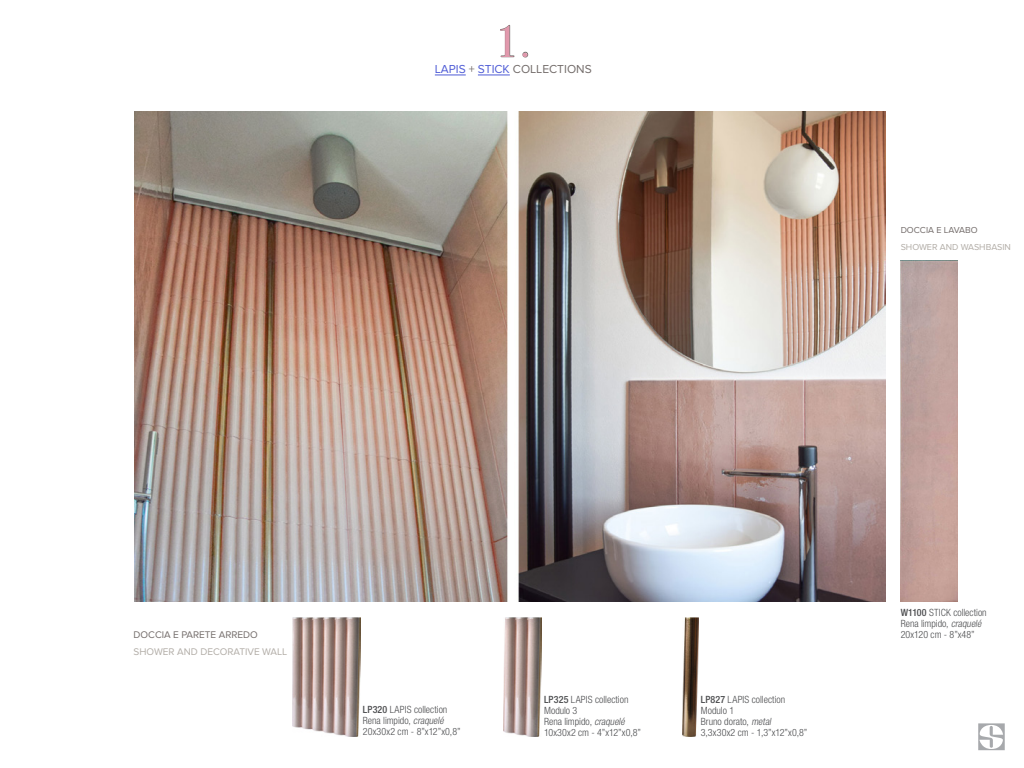
<style>
.page{position:relative;width:1024px;height:768px;background:#fff}
.page>*{position:absolute;margin:0;border:0;box-sizing:border-box;transform-origin:0 0}
.t1{font:44px "Bodoni Svty Two ITCTT";color:#e198ac}
.t2{font:12px "Proxima Nova";color:#736c6a}
.t3{font:300 condensed 10px/11px "Helvetica Neue";letter-spacing:.005em;color:#4c4d4f}
.t4{font:10px "Proxima Nova";color:#b2ada7}
.t5{font:10px "Proxima Nova";color:#736c6a}
.t6{font:9px "Proxima Nova";color:#b2ada7}
.t7{font:9px "Proxima Nova";color:#736c6a}
.s1{color:#4f5cd6}
.s2{font-weight:500}
.s3{font-style:italic}
</style>
<div class="page">
<img style="left:134px;top:112px;width:752px;height:489px">
<hr style="left:435px;top:75px;width:31px;height:1px;background:#4f5cd6">
<hr style="left:478px;top:75px;width:32px;height:1px;background:#4f5cd6">
<svg style="left:500px;top:25px;width:14px;height:32px"></svg>
<svg style="left:522px;top:52px;width:6px;height:6px"></svg>
<svg style="left:978px;top:723px;width:27px;height:27px"></svg>
<img style="left:293px;top:617px;width:68px;height:120px">
<img style="left:503px;top:617px;width:38px;height:120px">
<img style="left:683px;top:617px;width:15px;height:120px">
<h1 class="t1" style="left:495px;top:6px;width:37px">1.</h1>
<p class="t2" style="left:435px;top:62px;width:158px"><span class="s1">LAPIS</span> + <span class="s1">STICK</span> COLLECTIONS</p>
<p class="t7" style="left:901px;top:225px;width:78px">DOCCIA E LAVABO</p>
<p class="t6" style="left:901px;top:242px;width:112px">SHOWER AND WASHBASIN</p>
<p class="t5" style="left:134px;top:629px;width:126px">DOCCIA E PARETE ARREDO</p>
<p class="t4" style="left:134px;top:646px;width:155px">SHOWER AND DECORATIVE WALL</p>
<p class="t3" style="left:363px;top:704px;width:99px"><span class="s2">LP320</span> LAPIS collection<br>Rena limpido, <span class="s3">craquelé<br></span>20x30x2 cm - 8”x12”x0,8”</p>
<p class="t3" style="left:544px;top:694px;width:99px"><span class="s2">LP325</span> LAPIS collection<br>Modulo 3<br>Rena limpido, <span class="s3">craquelé<br></span>10x30x2 cm - 4”x12”x0,8”</p>
<p class="t3" style="left:701px;top:694px;width:108px"><span class="s2">LP827</span> LAPIS collection<br>Modulo 1<br>Bruno dorato, <span class="s3">metal<br></span>3,3x30x2 cm - 1,3”x12”x0,8”</p>
<p class="t3" style="left:901px;top:606px;width:88px"><span class="s2">W1100</span> STICK collection<br>Rena limpido, <span class="s3">craquelé<br></span>20x120 cm - 8”x48”</p>
</div>
